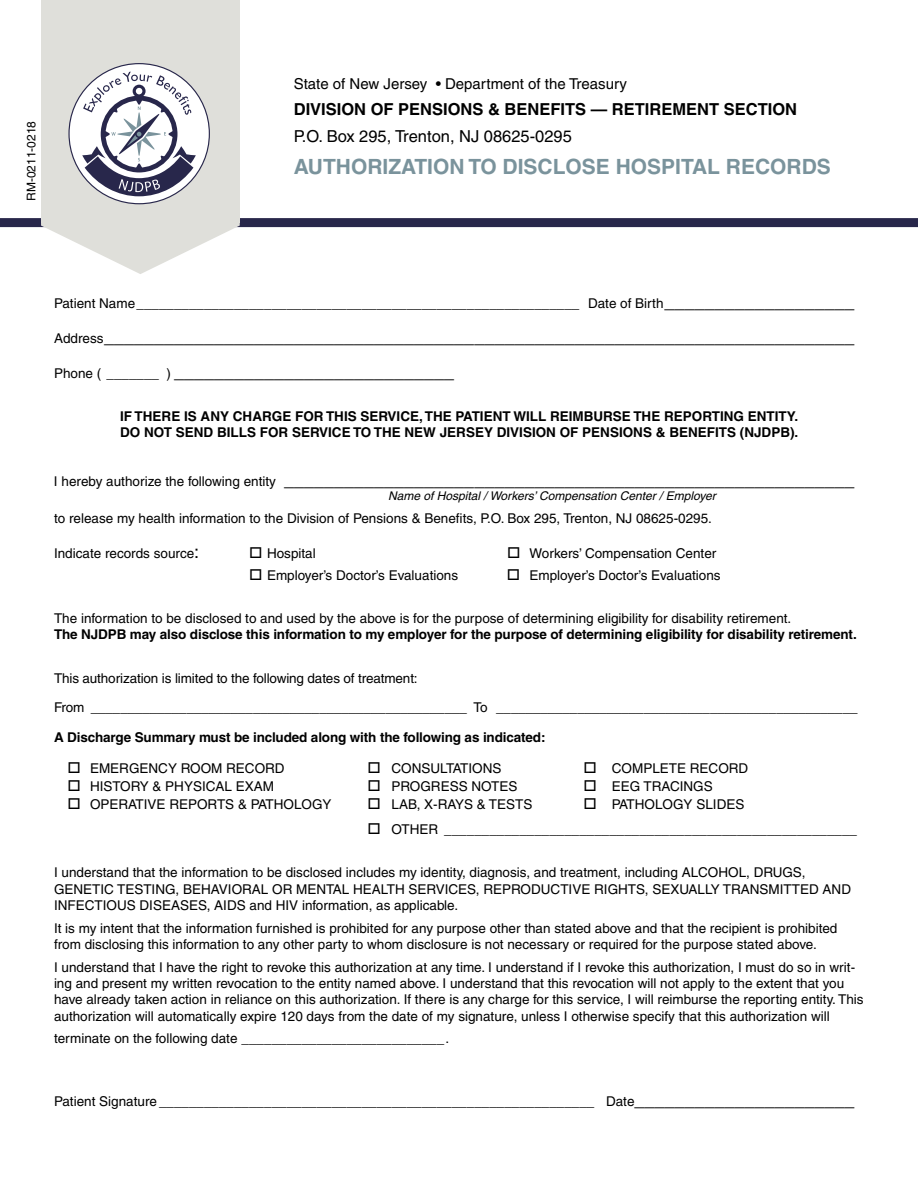
<style>
.page{position:relative;width:918px;height:1188px;background:#fff}
.page>*{position:absolute;margin:0;border:0;box-sizing:border-box;transform-origin:0 0}
.t1{font:700 21px "Helvetica";color:#7a939c}
.t2{font:18px/35.1px "Helvetica";color:#000}
.t3{font:700 16.5px "Helvetica";color:#000}
.t4{font:16.5px "Helvetica";color:#000}
.t5{font:15px "Helvetica";color:#000}
.t6{font:13.5px/16.2px "Helvetica";color:#000}
.t7{font:700 13.5px/16.2px "Helvetica";letter-spacing:-.01em;color:#000}
.t8{font:italic 12px "Helvetica";color:#000}
.t9{font:12px "Helvetica";color:#000}
.s1{font-size:18px}
.s2{font-size:13.5px}
</style>
<div class="page">
<div style="left:0;top:218px;width:918px;height:9px;background:#28274b"></div>
<div style="left:41px;top:0;width:199px;height:222px;background:#dfdfda"></div>
<svg style="left:41px;top:72px;width:199px;height:202px"></svg>
<p class="t9" style="left:24px;top:201px;width:82px;rotate:-90deg">RM-0211-0218</p>
<p class="t5" style="left:294px;top:75px;width:335px">State of New Jersey • Department of the Treasury</p>
<p class="t3" style="left:294px;top:99px;width:505px">DIVISION OF PENSIONS &amp; BENEFITS — RETIREMENT SECTION</p>
<p class="t4" style="left:294px;top:126px;width:280px">P.O. Box 295, Trenton, NJ 08625-0295</p>
<h1 class="t1" style="left:294px;top:153px;width:539px">AUTHORIZATION TO DISCLOSE HOSPITAL RECORDS</h1>
<p class="t6" style="left:54px;top:295px;width:802px">Patient Name___________________________________________________________ Date of Birth<span class="s1">___________________</span></p>
<h2 class="t2" style="left:54px;top:319px;width:802px"><span class="s2">Address</span>___________________________________________________________________________<br><span class="s2">Phone ( _______ )</span> ____________________________</h2>
<p class="t7" style="left:120px;top:408px;width:680px">IF THERE IS ANY CHARGE FOR THIS SERVICE, THE PATIENT WILL REIMBURSE THE REPORTING ENTITY.<br>DO NOT SEND BILLS FOR SERVICE TO THE New Jersey</p>
<p class="t7" style="left:497px;top:424px;width:303px">DIVISION OF PENSIONS &amp; BENEFITS (NJDPB).</p>
<h2 class="t2" style="left:54px;top:462px;width:802px"><span class="s2">I hereby authorize the following entity</span> _________________________________________________________</h2>
<p class="t8" style="left:388px;top:489px;width:329px">Name of Hospital / Workers’ Compensation Center / Employer</p>
<p class="t6" style="left:54px;top:510px;width:659px">to release my health information to the Division of Pensions &amp; Benefits, P.O. Box 295, Trenton, NJ 08625-0295.</p>
<p class="t6" style="left:54px;top:545px;width:147px">Indicate records source<span class="s1">:</span></p>
<p class="t6" style="left:249px;top:545px;width:68px">□ Hospital</p>
<p class="t6" style="left:507px;top:545px;width:211px">□ Workers’ Compensation Center</p>
<p class="t6" style="left:249px;top:567px;width:211px">□ Employer’s Doctor’s Evaluations</p>
<p class="t6" style="left:507px;top:567px;width:215px">□ Employer’s Doctor’s Evaluations</p>
<p class="t6" style="left:54px;top:610px;width:739px">The information to be disclosed to and used by the above is for the purpose of determining eligibility for disability retirement.</p>
<p class="t7" style="left:54px;top:626px;width:804px">The NJDPB may also disclose this information to my employer for the purpose of determining eligibility for disability retirement.</p>
<p class="t6" style="left:54px;top:670px;width:365px">This authorization is limited to the following dates of treatment:</p>
<p class="t6" style="left:54px;top:699px;width:805px">From ___________________________________________________ To _________________________________________________</p>
<p class="t7" style="left:54px;top:729px;width:493px">A Discharge Summary must be included along with the following as indicated:</p>
<p class="t6" style="left:68px;top:761px;width:219px">□ EMERGENCY ROOM RECORD</p>
<p class="t6" style="left:368px;top:761px;width:136px">□ CONSULTATIONS</p>
<p class="t6" style="left:584px;top:761px;width:166px">□ COMPLETE RECORD</p>
<p class="t6" style="left:68px;top:779px;width:208px">□ HISTORY &amp; PHYSICAL EXAM</p>
<p class="t6" style="left:368px;top:779px;width:151px">□ PROGRESS NOTES</p>
<p class="t6" style="left:584px;top:779px;width:131px">□ EEG TRACINGS</p>
<p class="t6" style="left:68px;top:797px;width:266px">□ OPERATIVE REPORTS &amp; PATHOLOGY</p>
<p class="t6" style="left:368px;top:797px;width:167px">□ LAB, X-RAYS &amp; TESTS</p>
<p class="t6" style="left:584px;top:797px;width:162px">□ PATHOLOGY SLIDES</p>
<p class="t6" style="left:368px;top:821px;width:491px">□ OTHER _______________________________________________________</p>
<p class="t6" style="left:54px;top:865px;width:799px">I understand that the information to be disclosed includes my identity, diagnosis, and treatment, including ALCOHOL, DRUGS,<br>GENETIC TESTING, BEHAVIORAL OR MENTAL HEALTH SERVICES, REPRODUCTIVE RIGHTS, SEXUALLY TRANSMITTED AND<br>INFECTIOUS DISEASES, AIDS and HIV information, as applicable.</p>
<p class="t6" style="left:54px;top:920px;width:785px">It is my intent that the information furnished is prohibited for any purpose other than stated above and that the recipient is prohibited from disclosing this information to any other party to whom disclosure is not necessary or required for the purpose stated above.</p>
<p class="t6" style="left:54px;top:959px;width:811px">I understand that I have the right to revoke this authorization at any time. I understand if I revoke this authorization, I must do so in writ&shy;ing and present my written revocation to the entity named above. I understand that this revocation will not apply to the extent that you have already taken action in reliance on this authorization. If there is any charge for this service, I will reimburse the reporting entity. This authorization will automatically expire 120 days from the date of my signature, unless I otherwise specify that this authorization will</p>
<p class="t6" style="left:54px;top:1031px;width:397px">terminate on the following date ___________________________.</p>
<p class="t6" style="left:54px;top:1093px;width:802px">Patient Signature __________________________________________________________ Date<span class="s1">______________________</span></p>
</div>
